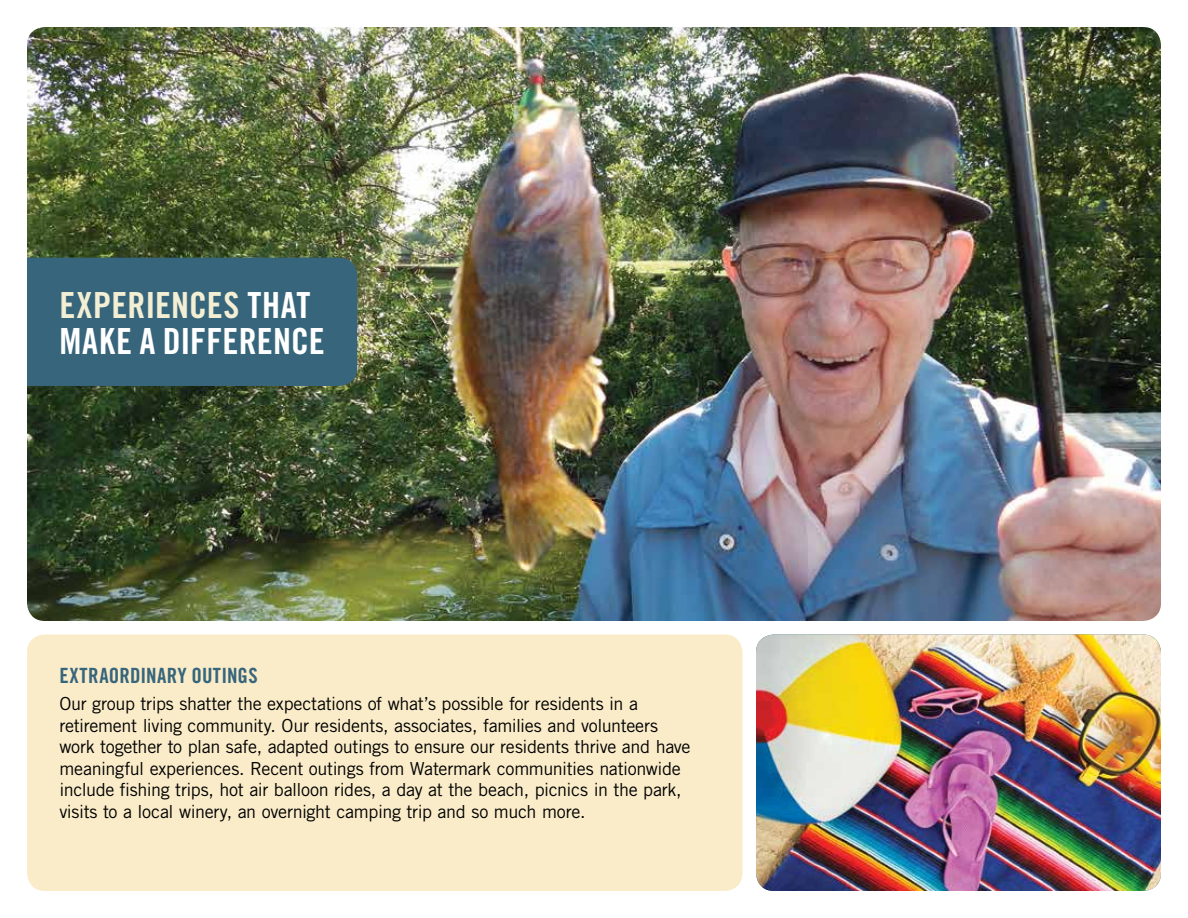
<style>
.page{position:relative;width:1188px;height:918px;background:#fff}
.page>*{position:absolute;margin:0;border:0;box-sizing:border-box;transform-origin:0 0}
.t1{font:36px/36px "Trade Gothic Bold Cond Twenty";letter-spacing:.005em;color:#fff}
.t2{font:21px "Trade Gothic Bold Cond Twenty";letter-spacing:.01em;color:#37657b}
.t3{font:18px/21.6px "Trade Gothic";letter-spacing:-.02em;color:#000}
.s1{color:#f3efd4}
</style>
<div class="page">
<img style="left:27px;top:27px;width:1134px;height:594px">
<img style="left:756px;top:634px;width:405px;height:257px">
<div style="left:27px;top:635px;width:715px;height:256px;background:#faecc9;border-radius:18px"></div>
<div style="left:27px;top:258px;width:330px;height:128px;background:#37657b"></div>
<h1 class="t1" style="left:59px;top:286px;width:267px"><span class="s1">EXPERIENCES</span> THAT<br>MAKE A DIFFERENCE</h1>
<p class="t2" style="left:59px;top:663px;width:200px">EXTRAORDINARY OUTINGS</p>
<p class="t3" style="left:59px;top:693px;width:633px">Our group trips shatter the expectations of what’s possible for residents in a retirement living community. Our residents, associates, families and volunteers work together to plan safe, adapted outings to ensure our residents thrive and have meaningful experiences. Recent outings from Watermark communities nationwide include fishing trips, hot air balloon rides, a day at the beach, picnics in the park, visits to a local winery, an overnight camping trip and so much more.</p>
</div>
